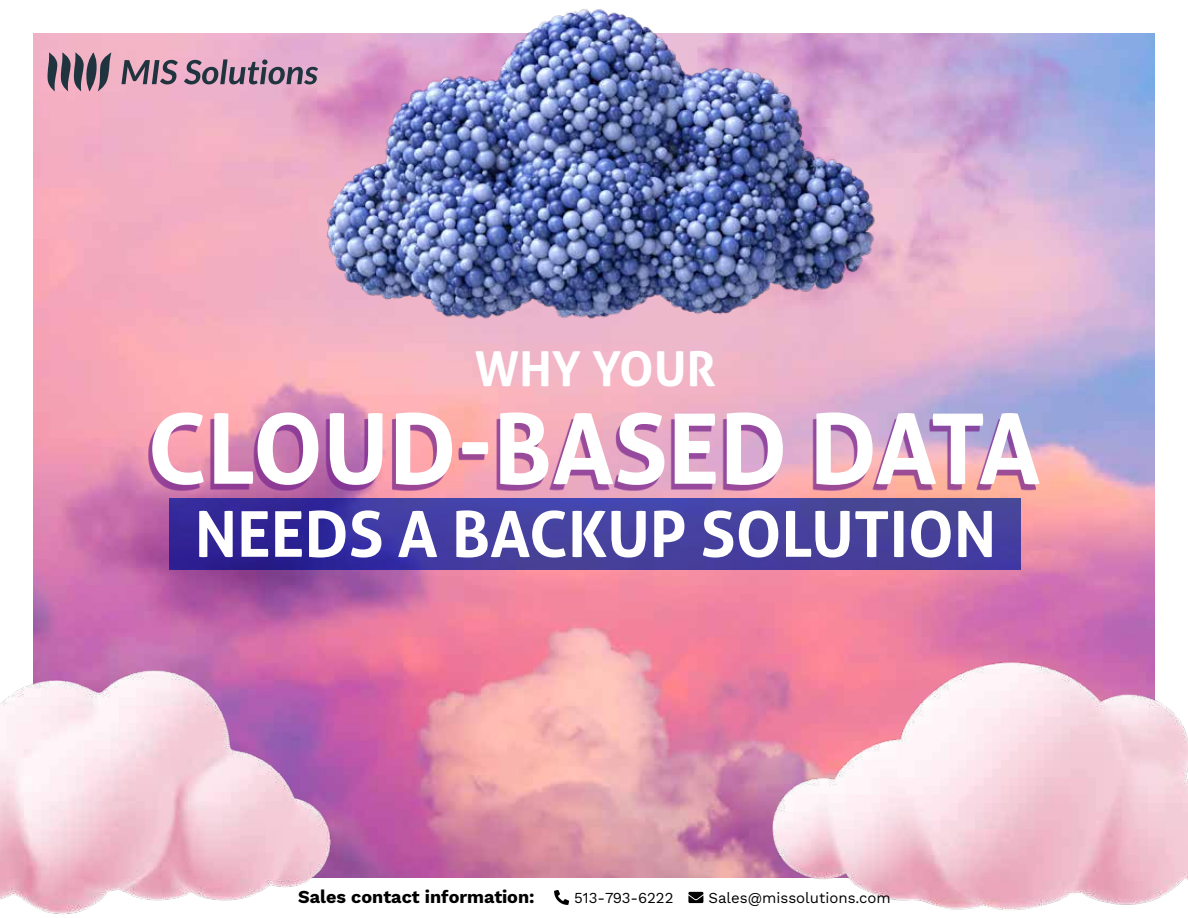
<style>
.page{position:relative;width:1188px;height:918px;background:#fff}
.page>*{position:absolute;margin:0;border:0;box-sizing:border-box;transform-origin:0 0}
.t1{font:700 97.5px "Aller";color:#fff}
.t2{font:700 63.3px "Aller";color:#fff}
.t3{font:700 48.15px "Aller";color:#fff}
.t4{font:700 18px "Work Sans";color:#000}
.t5{font:15px "Work Sans";color:#000}
</style>
<div class="page">
<img style="left:34px;top:34px;width:1120px;height:844px">
<svg style="left:170px;top:498px;width:852px;height:72px;background:#3f399c"></svg>
<img style="left:310px;top:9px;width:572px;height:317px">
<div style="left:148px;top:418px;width:888px;height:73px;background:#7c2a90;opacity:.75"></div>
<img style="left:0;top:654px;width:366px;height:260px">
<img style="left:759px;top:640px;width:429px;height:270px">
<svg style="left:554px;top:890px;width:15px;height:15px"></svg>
<svg style="left:688px;top:892px;width:15px;height:11px"></svg>
<svg style="left:47px;top:52px;width:64px;height:39px;background:#887280"></svg>
<svg style="left:121px;top:60px;width:57px;height:24px"></svg>
<svg style="left:184px;top:59px;width:134px;height:26px;background:#a08299"></svg>
<h3 class="t3" style="left:475px;top:338px;width:243px">WHY YOUR</h3>
<h1 class="t1" style="left:147px;top:387px;width:895px">CLOUD-BASED DATA</h1>
<h2 class="t2" style="left:195px;top:494px;width:803px">NEEDS A BACKUP SOLUTION</h2>
<p class="t4" style="left:298px;top:883px;width:238px">Sales contact information:</p>
<p class="t5" style="left:574px;top:887px;width:101px">513-793-6222</p>
<p class="t5" style="left:709px;top:887px;width:184px">Sales@missolutions.com</p>
</div>
